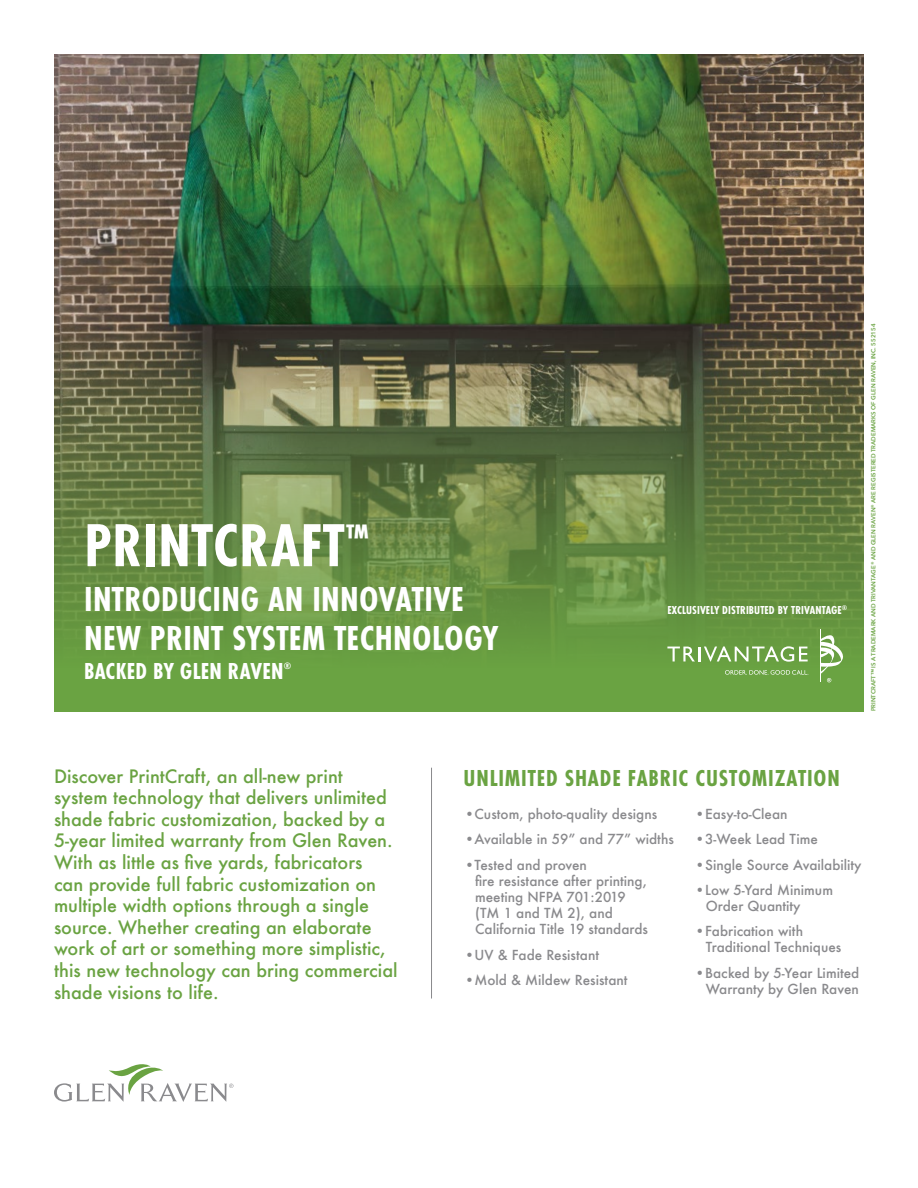
<style>
.page{position:relative;width:918px;height:1188px;background:#fff}
.page>*{position:absolute;margin:0;border:0;box-sizing:border-box;transform-origin:0 0}
.t1{font:700 63px "Futura PT Cond";letter-spacing:.01em;color:#fff}
.t2{font:700 36px/39px "Futura PT Cond";letter-spacing:.01em;color:#fff}
.t3{font:700 24px "Futura PT Cond";letter-spacing:.035em;color:#6aa342}
.t4{font:700 24px "Futura PT Cond";letter-spacing:.01em;color:#fff}
.t5{font:500 18px/21.6px "Futura";color:#6aa342}
.t6{font:500 13.5px/16.2px "Futura";color:#8a8a8d}
.t7{font:700 12px "Futura PT Cond";letter-spacing:.01em;color:#fff}
.t8{font:700 9.6px "Futura PT Cond";color:#fff}
.t9{font:600 6px "Avenir Next";color:#6aa342}
</style>
<div class="page">
<img style="left:54px;top:54px;width:810px;height:271px">
<svg style="left:54px;top:325px;width:810px;height:386px;background:#668145"></svg>
<svg style="left:54px;top:1064px;width:179px;height:38px"></svg>
<svg style="left:667px;top:646px;width:141px;height:16px"></svg>
<svg style="left:725px;top:670px;width:84px;height:5px"></svg>
<hr style="left:820px;top:629px;width:1px;height:53px;background:#fff">
<svg style="left:821px;top:632px;width:23px;height:50px"></svg>
<hr style="left:431px;top:768px;width:1px;height:231px;background:#8a8a8d">
<h1 class="t1" style="left:84px;top:509px;width:286px">PRINTCRAFT<sup>™</sup></h1>
<h2 class="t2" style="left:84px;top:579px;width:416px">INTRODUCING AN INNOVATIVE<br>NEW PRINT SYSTEM TECHNOLOGY</h2>
<h3 class="t4" style="left:84px;top:657px;width:201px">BACKED BY GLEN RAVEN</h3>
<p class="t8" style="left:284px;top:660px;width:9px">®</p>
<p class="t7" style="left:667px;top:603px;width:181px">EXCLUSIVELY DISTRIBUTED BY TRIVANTAGE<sup>®</sup></p>
<p class="t9" style="left:868px;top:711px;width:389px;rotate:-90deg">PRINTCRAFT™ IS A TRADEMARK AND TRIVANTAGE® AND GLEN RAVEN® ARE REGISTERED TRADEMARKS OF GLEN RAVEN, INC. 552154</p>
<p class="t5" style="left:54px;top:765px;width:290px">Discover PrintCraft, an all-new print</p>
<h3 class="t3" style="left:464px;top:764px;width:378px">UNLIMITED SHADE FABRIC CUSTOMIZATION</h3>
<p class="t5" style="left:54px;top:786px;width:345px">system technology that delivers unlimited shade fabric customization, backed by a 5-year limited warranty from Glen Raven.<br>With as little as five yards, fabricators<br>can provide full fabric customization on multiple width options through a single source. Whether creating an elaborate work of art or something more simplistic, this new technology can bring commercial shade visions to life.</p>
<p class="t6" style="left:464px;top:806px;width:194px">•Custom, photo-quality designs</p>
<p class="t6" style="left:464px;top:831px;width:211px">•Available in 59” and 77” widths</p>
<p class="t6" style="left:475px;top:856px;width:174px;text-indent:-11px">•Tested and proven<br>fire resistance after printing, meeting NFPA 701:2019 (TM 1 and TM 2), and<br>California Title 19 standards</p>
<p class="t6" style="left:464px;top:946px;width:136px">•UV &amp; Fade Resistant</p>
<p class="t6" style="left:464px;top:971px;width:165px">•Mold &amp; Mildew Resistant</p>
<p class="t6" style="left:695px;top:806px;width:94px">•Easy-to-Clean</p>
<p class="t6" style="left:695px;top:831px;width:124px">•3-Week Lead Time</p>
<p class="t6" style="left:695px;top:856px;width:168px">•Single Source Availability</p>
<p class="t6" style="left:706px;top:881px;width:129px;text-indent:-11px">•Low 5-Yard Minimum<br>Order Quantity</p>
<p class="t6" style="left:706px;top:923px;width:137px;text-indent:-11px">•Fabrication with<br>Traditional Techniques</p>
<p class="t6" style="left:695px;top:964px;width:166px;text-align:right">•Backed by 5-Year Limited<br>Warranty by Glen Raven</p>
</div>
